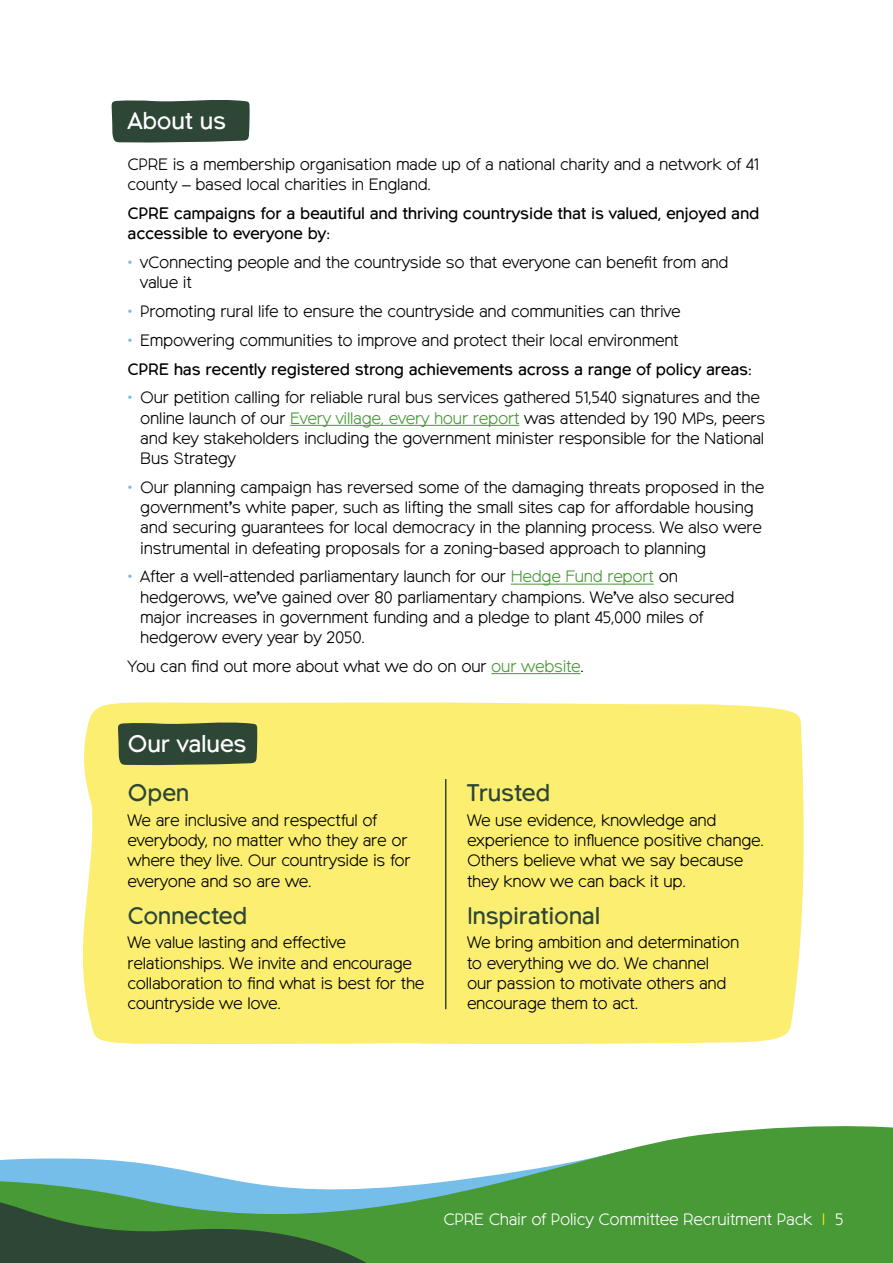
<style>
.page{position:relative;width:893px;height:1263px;background:#fff}
.page>*{position:absolute;margin:0;border:0;box-sizing:border-box;transform-origin:0 0}
.Body_Text{font:24px "Northwoods";letter-spacing:-.015em;color:#2d4635}
.Header_B{font:24px "Northwoods";letter-spacing:-.015em;color:#fff}
.Body_Text-2{font:300 16.5px/20.2px "Northwoods";letter-spacing:-.015em;color:#000}
.Body_Text-3{font:16.5px/20.2px "Northwoods";letter-spacing:-.015em;color:#000}
.Body_Text-4{font:300 16.5px "Northwoods";letter-spacing:-.015em;color:#fff}
.s1{font-weight:400;color:#76beea}
.s2{color:#479a36}
.s3{color:#ffed00}
</style>
<div class="page">
<div style="left:82px;top:702px;width:722px;height:342px;background:#fbee70"></div>
<svg style="left:118px;top:720px;width:139px;height:45px;background:#3f553a"></svg>
<svg style="left:0;top:1126px;width:893px;height:137px"></svg>
<svg style="left:0;top:1190px;width:620px;height:73px;background:#46884d"></svg>
<svg style="left:112px;top:100px;width:138px;height:43px;background:#374f3f"></svg>
<hr style="left:290px;top:425px;width:229px;height:1px;background:#479a36">
<hr style="left:511px;top:584px;width:143px;height:1px;background:#479a36">
<hr style="left:491px;top:673px;width:89px;height:1px;background:#479a36">
<hr style="left:445px;top:779px;width:1px;height:230px;background:#2d4635">
<p class="Header_B" style="left:128px;top:106px;width:100px">About us</p>
<p class="Body_Text-2" style="left:128px;top:155px;width:633px">CPRE is a membership organisation made up of a national charity and a network of 41 county – based local charities in England.</p>
<p class="Body_Text-3" style="left:128px;top:204px;width:633px">CPRE campaigns for a beautiful and thriving countryside that is valued, enjoyed and accessible to everyone by:</p>
<p class="Body_Text-2" style="left:140px;top:253px;width:590px;text-indent:-13px"><span class="s1">•</span> vConnecting people and the countryside so that everyone can benefit from and value it</p>
<p class="Body_Text-2" style="left:128px;top:302px;width:555px"><span class="s1">•</span> Promoting rural life to ensure the countryside and communities can thrive</p>
<p class="Body_Text-2" style="left:128px;top:331px;width:553px"><span class="s1">•</span> Empowering communities to improve and protect their local environment</p>
<p class="Body_Text-3" style="left:128px;top:359px;width:626px">CPRE has recently registered strong achievements across a range of policy areas:</p>
<p class="Body_Text-2" style="left:140px;top:388px;width:627px;text-indent:-13px"><span class="s1">•</span> Our petition calling for reliable rural bus services gathered 51,540 signatures and the online launch of our <span class="s2">Every village, every hour report</span> was attended by 190 MPs, peers and key stakeholders including the government minister responsible for the National Bus Strategy</p>
<p class="Body_Text-2" style="left:140px;top:478px;width:626px;text-indent:-13px"><span class="s1">•</span> Our planning campaign has reversed some of the damaging threats proposed in the government’s white paper, such as lifting the small sites cap for affordable housing and securing guarantees for local democracy in the planning process. We also were instrumental in defeating proposals for a zoning-based approach to planning</p>
<p class="Body_Text-2" style="left:140px;top:567px;width:596px;text-indent:-13px"><span class="s1">•</span> After a well-attended parliamentary launch for our <span class="s2">Hedge Fund report</span> on hedgerows, we’ve gained over 80 parliamentary champions. We’ve also secured major increases in government funding and a pledge to plant 45,000 miles of hedgerow every year by 2050.</p>
<p class="Body_Text-2" style="left:128px;top:657px;width:458px">You can find out more about what we do on our <span class="s2">our website</span>.</p>
<p class="Header_B" style="left:128px;top:729px;width:121px">Our values</p>
<p class="Body_Text" style="left:128px;top:779px;width:63px">Open</p>
<p class="Body_Text-2" style="left:128px;top:811px;width:285px">We are inclusive and respectful of everybody, no matter who they are or where they live. Our countryside is for everyone and so are we.</p>
<p class="Body_Text" style="left:128px;top:901px;width:121px">Connected</p>
<p class="Body_Text-2" style="left:128px;top:933px;width:298px">We value lasting and effective relationships. We invite and encourage collaboration to find what is best for the countryside we love.</p>
<p class="Body_Text" style="left:467px;top:779px;width:85px">Trusted</p>
<p class="Body_Text-2" style="left:467px;top:811px;width:298px">We use evidence, knowledge and experience to influence positive change.<br>Others believe what we say because they know we can back it up.</p>
<p class="Body_Text" style="left:467px;top:901px;width:135px">Inspirational</p>
<p class="Body_Text-2" style="left:467px;top:933px;width:274px">We bring ambition and determination to everything we do. We channel<br>our passion to motivate others and encourage them to act.</p>
<p class="Body_Text-4" style="left:444px;top:1210px;width:402px">CPRE Chair of Policy Committee Recruitment Pack <span class="s3">I</span> 5</p>
</div>
